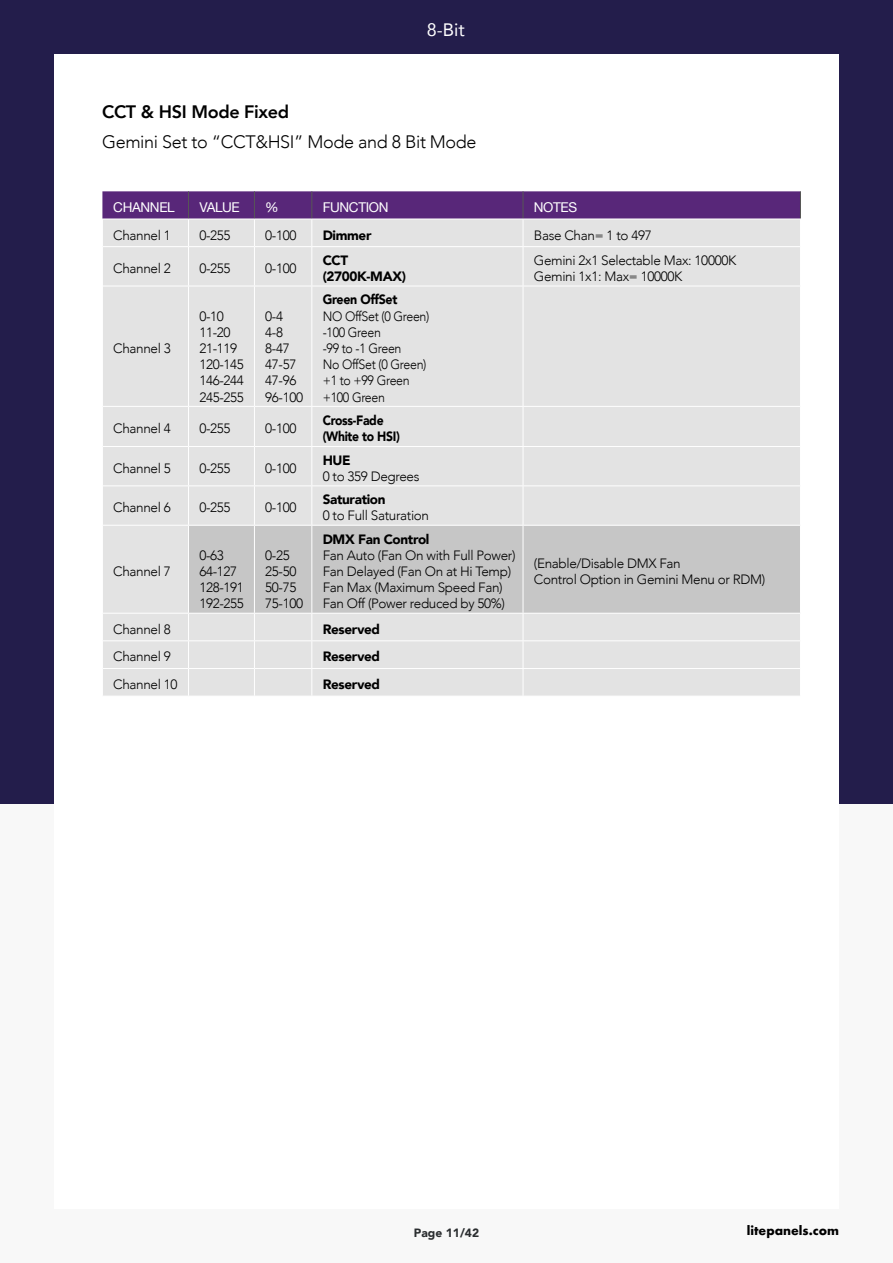
<style>
.page{position:relative;width:893px;height:1263px;background:#fff}
.page>*{position:absolute;margin:0;border:0;box-sizing:border-box;transform-origin:0 0}
.t1{font:300 18px "Avenir";letter-spacing:-.02em;color:#000}
.t2{font:800 18px "Avenir";letter-spacing:-.02em;color:#000}
.t3{font:18px "Avenir";color:#fff}
.t4{font:300 13.5px/16.2px "Avenir";letter-spacing:-.025em;color:#000}
.t5{font:300 13.5px/16.2px "Avenir";letter-spacing:-.025em;color:#000;scale:.92 1}
.t6{font:900 13.5px/16.2px "Avenir";letter-spacing:-.025em;color:#000}
.t7{font:13.5px "Helvetica Neue";letter-spacing:-.025em;color:#fff}
.t8{font:900 13.5px/16.2px "Avenir";letter-spacing:-.025em;color:#000;scale:.9 1}
.t9{font:900 13.5px "Avenir";letter-spacing:-.025em;color:#000;scale:.92 1}
.t10{font:700 12px "Futura";color:#000}
.t11{font:900 12px "Avenir";color:#2b2e30}
</style>
<div class="page">
<div style="left:0;top:718px;width:893px;height:545px;background:#f8f8f8"></div>
<div style="left:0;top:0;width:893px;height:804px;background:#231d4b"></div>
<div style="left:54px;top:54px;width:785px;height:1155px;background:#fff"></div>
<div style="left:103px;top:247px;width:697px;height:449px;background:#e3e3e3"></div>
<div style="left:189px;top:526px;width:611px;height:87px;background:#c6c6c6"></div>
<hr style="left:188px;top:247px;width:1px;height:39px;background:#fff">
<hr style="left:254px;top:247px;width:1px;height:39px;background:#fff">
<hr style="left:311px;top:247px;width:1px;height:39px;background:#fff">
<hr style="left:523px;top:247px;width:1px;height:39px;background:#fff">
<hr style="left:103px;top:286px;width:86px;height:1px;background:#fff">
<hr style="left:189px;top:286px;width:65px;height:1px;background:#fff">
<hr style="left:188px;top:286px;width:1px;height:120px;background:#fff">
<hr style="left:254px;top:286px;width:58px;height:1px;background:#fff">
<hr style="left:254px;top:286px;width:1px;height:120px;background:#fff">
<hr style="left:312px;top:286px;width:211px;height:1px;background:#fff">
<hr style="left:311px;top:286px;width:1px;height:120px;background:#fff">
<hr style="left:523px;top:286px;width:278px;height:1px;background:#fff">
<hr style="left:523px;top:286px;width:1px;height:120px;background:#fff">
<hr style="left:103px;top:406px;width:86px;height:1px;background:#fff">
<hr style="left:189px;top:406px;width:65px;height:1px;background:#fff">
<hr style="left:188px;top:407px;width:1px;height:39px;background:#fff">
<hr style="left:254px;top:406px;width:58px;height:1px;background:#fff">
<hr style="left:254px;top:407px;width:1px;height:39px;background:#fff">
<hr style="left:312px;top:406px;width:211px;height:1px;background:#fff">
<hr style="left:311px;top:407px;width:1px;height:39px;background:#fff">
<hr style="left:523px;top:406px;width:278px;height:1px;background:#fff">
<hr style="left:523px;top:407px;width:1px;height:39px;background:#fff">
<hr style="left:103px;top:446px;width:86px;height:1px;background:#fff">
<hr style="left:189px;top:446px;width:65px;height:1px;background:#fff">
<hr style="left:188px;top:447px;width:1px;height:38px;background:#fff">
<hr style="left:254px;top:446px;width:58px;height:1px;background:#fff">
<hr style="left:254px;top:447px;width:1px;height:38px;background:#fff">
<hr style="left:312px;top:446px;width:211px;height:1px;background:#fff">
<hr style="left:311px;top:447px;width:1px;height:38px;background:#fff">
<hr style="left:523px;top:446px;width:278px;height:1px;background:#fff">
<hr style="left:523px;top:447px;width:1px;height:38px;background:#fff">
<hr style="left:103px;top:485px;width:86px;height:1px;background:#fff">
<hr style="left:189px;top:485px;width:65px;height:1px;background:#fff">
<hr style="left:188px;top:486px;width:1px;height:39px;background:#fff">
<hr style="left:254px;top:485px;width:58px;height:1px;background:#fff">
<hr style="left:254px;top:486px;width:1px;height:39px;background:#fff">
<hr style="left:312px;top:485px;width:211px;height:1px;background:#fff">
<hr style="left:311px;top:486px;width:1px;height:39px;background:#fff">
<hr style="left:523px;top:485px;width:278px;height:1px;background:#fff">
<hr style="left:523px;top:486px;width:1px;height:39px;background:#fff">
<hr style="left:103px;top:525px;width:86px;height:1px;background:#fff">
<hr style="left:189px;top:525px;width:65px;height:1px;background:#fff">
<hr style="left:188px;top:526px;width:1px;height:87px;background:#fff">
<hr style="left:254px;top:525px;width:58px;height:1px;background:#fff">
<hr style="left:254px;top:526px;width:1px;height:87px;background:#fff">
<hr style="left:312px;top:525px;width:211px;height:1px;background:#fff">
<hr style="left:311px;top:526px;width:1px;height:87px;background:#fff">
<hr style="left:523px;top:525px;width:278px;height:1px;background:#fff">
<hr style="left:523px;top:526px;width:1px;height:87px;background:#fff">
<hr style="left:103px;top:613px;width:86px;height:1px;background:#fff">
<hr style="left:189px;top:613px;width:65px;height:1px;background:#fff">
<hr style="left:254px;top:613px;width:58px;height:1px;background:#fff">
<hr style="left:312px;top:613px;width:211px;height:1px;background:#fff">
<hr style="left:523px;top:613px;width:278px;height:1px;background:#fff">
<hr style="left:103px;top:640px;width:86px;height:1px;background:#fff">
<hr style="left:189px;top:640px;width:65px;height:1px;background:#fff">
<hr style="left:254px;top:640px;width:58px;height:1px;background:#fff">
<hr style="left:312px;top:640px;width:211px;height:1px;background:#fff">
<hr style="left:523px;top:640px;width:278px;height:1px;background:#fff">
<hr style="left:103px;top:668px;width:86px;height:1px;background:#fff">
<hr style="left:189px;top:668px;width:65px;height:1px;background:#fff">
<svg style="left:188px;top:614px;width:1px;height:82px"></svg>
<hr style="left:254px;top:668px;width:58px;height:1px;background:#fff">
<svg style="left:254px;top:614px;width:1px;height:82px"></svg>
<hr style="left:312px;top:668px;width:211px;height:1px;background:#fff">
<svg style="left:311px;top:614px;width:1px;height:82px"></svg>
<hr style="left:523px;top:668px;width:278px;height:1px;background:#fff">
<svg style="left:523px;top:614px;width:1px;height:82px"></svg>
<svg style="left:102px;top:191px;width:699px;height:55px;background:#9f87af"></svg>
<h1 class="t3" style="left:427px;top:15px;width:39px">8-Bit</h1>
<h1 class="t2" style="left:102px;top:98px;width:189px">CCT &amp; HSI Mode Fixed</h1>
<h1 class="t1" style="left:102px;top:131px;width:376px">Gemini Set to “CCT&amp;HSI” Mode and 8 Bit Mode</h1>
<p class="t7" style="left:113px;top:197px;width:63px">CHANNEL</p>
<p class="t7" style="left:199px;top:197px;width:42px">VALUE</p>
<p class="t7" style="left:265px;top:197px;width:15px">%</p>
<p class="t7" style="left:323px;top:197px;width:67px">FUNCTION</p>
<p class="t7" style="left:534px;top:197px;width:45px">NOTES</p>
<p class="t4" style="left:113px;top:227px;width:59px">Channel 1</p>
<p class="t4" style="left:199px;top:227px;width:33px">0-255</p>
<p class="t4" style="left:265px;top:227px;width:33px">0-100</p>
<p class="t6" style="left:323px;top:226px;width:50px">Dimmer</p>
<p class="t4" style="left:534px;top:227px;width:119px">Base Chan= 1 to 497</p>
<p class="t4" style="left:113px;top:260px;width:59px">Channel 2</p>
<p class="t4" style="left:199px;top:260px;width:33px">0-255</p>
<p class="t4" style="left:265px;top:260px;width:33px">0-100</p>
<p class="t6" style="left:323px;top:252px;width:85px">CCT (2700K-MAX)</p>
<p class="t4" style="left:534px;top:252px;width:204px">Gemini 2x1 Selectable Max: 10000K<br>Gemini 1x1: Max= 10000K</p>
<p class="t4" style="left:113px;top:340px;width:59px">Channel 3</p>
<p class="t4" style="left:199px;top:308px;width:46px">0-10<br>11-20<br>21-119<br>120-145<br>146-244<br>245-255</p>
<p class="t4" style="left:265px;top:308px;width:39px">0-4<br>4-8<br>8-47<br>47-57<br>47-96<br>96-100</p>
<p class="t9" style="left:323px;top:288px;width:83px">Green OffSet</p>
<p class="t5" style="left:323px;top:308px;width:118px">NO OffSet (0 Green) -100 Green<br>-99 to -1 Green<br>No OffSet (0 Green) +1 to +99 Green +100 Green</p>
<p class="t4" style="left:113px;top:420px;width:59px">Channel 4</p>
<p class="t4" style="left:199px;top:420px;width:33px">0-255</p>
<p class="t4" style="left:265px;top:420px;width:33px">0-100</p>
<p class="t8" style="left:323px;top:412px;width:87px">Cross-Fade (White to HSI)</p>
<p class="t4" style="left:113px;top:460px;width:59px">Channel 5</p>
<p class="t4" style="left:199px;top:460px;width:33px">0-255</p>
<p class="t4" style="left:265px;top:460px;width:33px">0-100</p>
<p class="t6" style="left:323px;top:452px;width:30px">HUE</p>
<p class="t4" style="left:323px;top:468px;width:98px">0 to 359 Degrees</p>
<p class="t4" style="left:113px;top:500px;width:59px">Channel 6</p>
<p class="t4" style="left:199px;top:500px;width:33px">0-255</p>
<p class="t4" style="left:265px;top:500px;width:33px">0-100</p>
<p class="t4" style="left:113px;top:563px;width:59px">Channel 7</p>
<p class="t4" style="left:199px;top:547px;width:46px">0-63<br>64-127<br>128-191<br>192-255</p>
<p class="t4" style="left:265px;top:547px;width:39px">0-25<br>25-50<br>50-75<br>75-100</p>
<p class="t6" style="left:323px;top:491px;width:64px">Saturation</p>
<p class="t4" style="left:323px;top:508px;width:108px">0 to Full Saturation</p>
<p class="t6" style="left:323px;top:530px;width:108px">DMX Fan Control</p>
<p class="t4" style="left:323px;top:547px;width:194px">Fan Auto (Fan On with Full Power)<br>Fan Delayed (Fan On at Hi Temp)<br>Fan Max (Maximum Speed Fan)<br>Fan Off (Power reduced by 50%)</p>
<p class="t4" style="left:534px;top:555px;width:233px">(Enable/Disable DMX Fan<br>Control Option in Gemini Menu or RDM)</p>
<p class="t4" style="left:113px;top:621px;width:59px">Channel 8</p>
<p class="t6" style="left:323px;top:621px;width:59px">Reserved</p>
<p class="t4" style="left:113px;top:649px;width:59px">Channel 9</p>
<p class="t6" style="left:323px;top:648px;width:59px">Reserved</p>
<p class="t4" style="left:113px;top:676px;width:66px">Channel 10</p>
<p class="t6" style="left:323px;top:676px;width:59px">Reserved</p>
<p class="t11" style="left:414px;top:1222px;width:67px">Page 11/42</p>
<p class="t10" style="left:747px;top:1222px;width:94px">litepanels.com</p>
</div>
